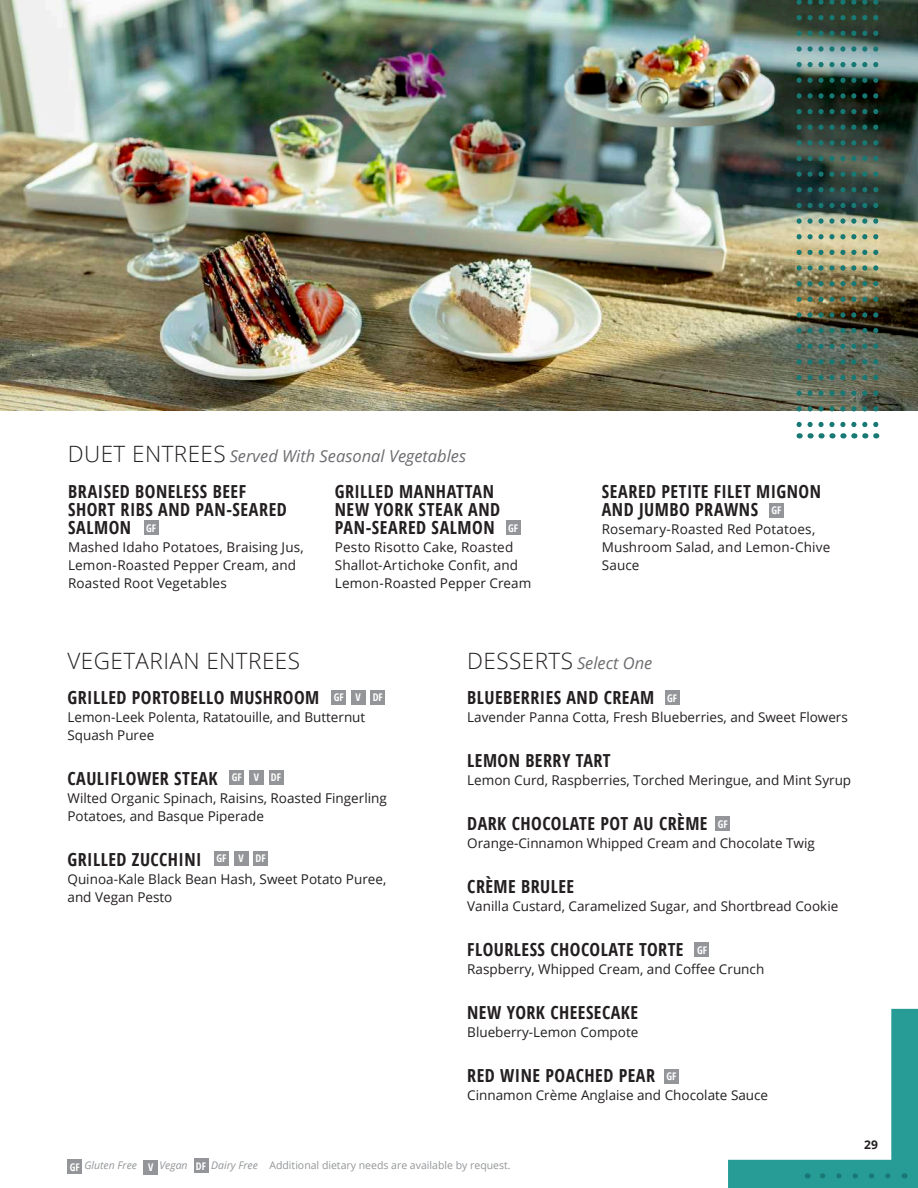
<style>
.page{position:relative;width:918px;height:1188px;background:#fff}
.page>*{position:absolute;margin:0;border:0;box-sizing:border-box;transform-origin:0 0}
.t1{font:300 22.5px "Open Sans";letter-spacing:.02em;color:#231f20}
.t2{font:700 condensed 18px/18px "Open Sans";letter-spacing:.025em;color:#231f20}
.t3{font:italic 16.5px "Open Sans";color:#6c6d70}
.t4{font:13.5px/18px "Open Sans";color:#231f20}
.t5{font:700 12px "Open Sans";color:#231f20}
.t6{font:10.5px "Open Sans";color:#939598}
.t7{font:700 condensed 10.5px "Open Sans";color:#fff}
.t8{font:italic 10.5px "Open Sans";color:#939598}
.s1{font-weight:300;font-style:normal;font-size:22.5px;color:#231f20}
.s2{font-weight:700;font-style:normal;font-stretch:condensed;color:#fff}
</style>
<div class="page">
<img style="left:0;top:0;width:918px;height:410px">
<div style="left:891px;top:1009px;width:27px;height:179px;background:#279c97"></div>
<div style="left:728px;top:1160px;width:190px;height:28px;background:#279c97"></div>
<svg style="left:820px;top:1173px;width:68px;height:6px"></svg>
<svg style="left:873px;top:0;width:5px;height:438px;background:#4d6b5e"></svg>
<img style="left:797px;top:0;width:70px;height:438px">
<div style="left:351px;top:690px;width:14px;height:14px;background:#939598"></div>
<div style="left:371px;top:690px;width:14px;height:14px;background:#939598"></div>
<div style="left:332px;top:690px;width:14px;height:14px;background:#939598"></div>
<div style="left:249px;top:770px;width:15px;height:15px;background:#939598"></div>
<div style="left:269px;top:770px;width:14px;height:15px;background:#939598"></div>
<div style="left:230px;top:770px;width:14px;height:15px;background:#939598"></div>
<div style="left:234px;top:851px;width:14px;height:15px;background:#939598"></div>
<div style="left:253px;top:851px;width:15px;height:15px;background:#939598"></div>
<div style="left:214px;top:851px;width:15px;height:15px;background:#939598"></div>
<div style="left:665px;top:691px;width:14px;height:14px;background:#939598"></div>
<div style="left:716px;top:816px;width:14px;height:15px;background:#939598"></div>
<div style="left:695px;top:943px;width:14px;height:14px;background:#939598"></div>
<div style="left:664px;top:1069px;width:15px;height:14px;background:#939598"></div>
<div style="left:144px;top:1160px;width:14px;height:14px;background:#939598"></div>
<div style="left:194px;top:1159px;width:14px;height:14px;background:#939598"></div>
<div style="left:68px;top:1159px;width:14px;height:15px;background:#939598"></div>
<div style="left:144px;top:521px;width:14px;height:14px;background:#939598"></div>
<div style="left:506px;top:521px;width:14px;height:14px;background:#939598"></div>
<div style="left:769px;top:503px;width:15px;height:14px;background:#939598"></div>
<p class="t3" style="left:68px;top:445px;width:400px"><span class="s1">DUET ENTREES</span> Served With Seasonal Vegetables</p>
<h2 class="t2" style="left:68px;top:482px;width:220px">BRAISED BONELESS BEEF<br>SHORT RIBS AND PAN-SEARED<br>SALMON</h2>
<p class="t4" style="left:68px;top:538px;width:237px">Mashed Idaho Potatoes, Braising Jus,<br>Lemon-Roasted Pepper Cream, and<br>Roasted Root Vegetables</p>
<h2 class="t2" style="left:335px;top:482px;width:167px">GRILLED MANHATTAN<br>NEW YORK STEAK AND<br>PAN-SEARED SALMON</h2>
<p class="t4" style="left:335px;top:538px;width:198px">Pesto Risotto Cake, Roasted<br>Shallot-Artichoke Confit, and<br>Lemon-Roasted Pepper Cream</p>
<p class="t7" style="left:146px;top:521px;width:11px">GF</p>
<p class="t7" style="left:508px;top:521px;width:11px">GF</p>
<h2 class="t2" style="left:602px;top:482px;width:221px">SEARED PETITE FILET MIGNON<br>AND JUMBO PRAWNS</h2>
<p class="t4" style="left:602px;top:520px;width:230px">Rosemary-Roasted Red Potatoes,<br>Mushroom Salad, and Lemon-Chive<br>Sauce</p>
<p class="t7" style="left:771px;top:503px;width:11px">GF</p>
<h1 class="t1" style="left:68px;top:645px;width:234px">VEGETARIAN ENTREES</h1>
<p class="t3" style="left:467px;top:652px;width:187px"><span class="s1">DESSERTS</span> Select One</p>
<p class="t7" style="left:334px;top:690px;width:51px">GF V DF</p>
<h2 class="t2" style="left:68px;top:688px;width:253px">GRILLED PORTOBELLO MUSHROOM</h2>
<p class="t4" style="left:68px;top:708px;width:299px">Lemon-Leek Polenta, Ratatouille, and Butternut<br>Squash Puree</p>
<h2 class="t2" style="left:68px;top:769px;width:152px">CAULIFLOWER STEAK</h2>
<p class="t4" style="left:68px;top:789px;width:321px">Wilted Organic Spinach, Raisins, Roasted Fingerling<br>Potatoes, and Basque Piperade</p>
<h2 class="t2" style="left:68px;top:850px;width:136px">GRILLED ZUCCHINI</h2>
<p class="t4" style="left:68px;top:870px;width:320px">Quinoa-Kale Black Bean Hash, Sweet Potato Puree, and Vegan Pesto</p>
<h2 class="t2" style="left:467px;top:688px;width:188px">BLUEBERRIES AND CREAM</h2>
<p class="t4" style="left:467px;top:708px;width:382px">Lavender Panna Cotta, Fresh Blueberries, and Sweet Flowers</p>
<h2 class="t2" style="left:467px;top:751px;width:145px">LEMON BERRY TART</h2>
<p class="t4" style="left:467px;top:771px;width:385px">Lemon Curd, Raspberries, Torched Meringue, and Mint Syrup</p>
<h2 class="t2" style="left:467px;top:814px;width:242px">DARK CHOCOLATE POT AU CRÈME</h2>
<p class="t4" style="left:467px;top:834px;width:349px">Orange-Cinnamon Whipped Cream and Chocolate Twig</p>
<h2 class="t2" style="left:467px;top:877px;width:108px">CRÈME BRULEE</h2>
<p class="t4" style="left:467px;top:897px;width:373px">Vanilla Custard, Caramelized Sugar, and Shortbread Cookie</p>
<h2 class="t2" style="left:467px;top:940px;width:218px">FLOURLESS CHOCOLATE TORTE</h2>
<p class="t4" style="left:467px;top:960px;width:299px">Raspberry, Whipped Cream, and Coffee Crunch</p>
<h2 class="t2" style="left:467px;top:1003px;width:172px">NEW YORK CHEESECAKE</h2>
<p class="t4" style="left:467px;top:1023px;width:173px">Blueberry-Lemon Compote</p>
<h2 class="t2" style="left:467px;top:1066px;width:189px">RED WINE POACHED PEAR</h2>
<p class="t4" style="left:467px;top:1086px;width:302px">Cinnamon Crème Anglaise and Chocolate Sauce</p>
<p class="t7" style="left:667px;top:691px;width:11px">GF</p>
<p class="t7" style="left:232px;top:770px;width:51px">GF V DF</p>
<p class="t7" style="left:718px;top:816px;width:11px">GF</p>
<p class="t7" style="left:216px;top:851px;width:51px">GF V DF</p>
<p class="t7" style="left:697px;top:943px;width:11px">GF</p>
<p class="t7" style="left:666px;top:1069px;width:11px">GF</p>
<p class="t7" style="left:148px;top:1160px;width:7px">V</p>
<p class="t7" style="left:196px;top:1159px;width:12px">DF</p>
<p class="t6" style="left:269px;top:1158px;width:243px">Additional dietary needs are available by request.</p>
<p class="t8" style="left:70px;top:1158px;width:69px"><span class="s2">GF</span> Gluten Free</p>
<p class="t8" style="left:159px;top:1158px;width:30px">Vegan</p>
<p class="t8" style="left:211px;top:1158px;width:48px">Dairy Free</p>
<p class="t5" style="left:864px;top:1136px;width:15px">29</p>
</div>
